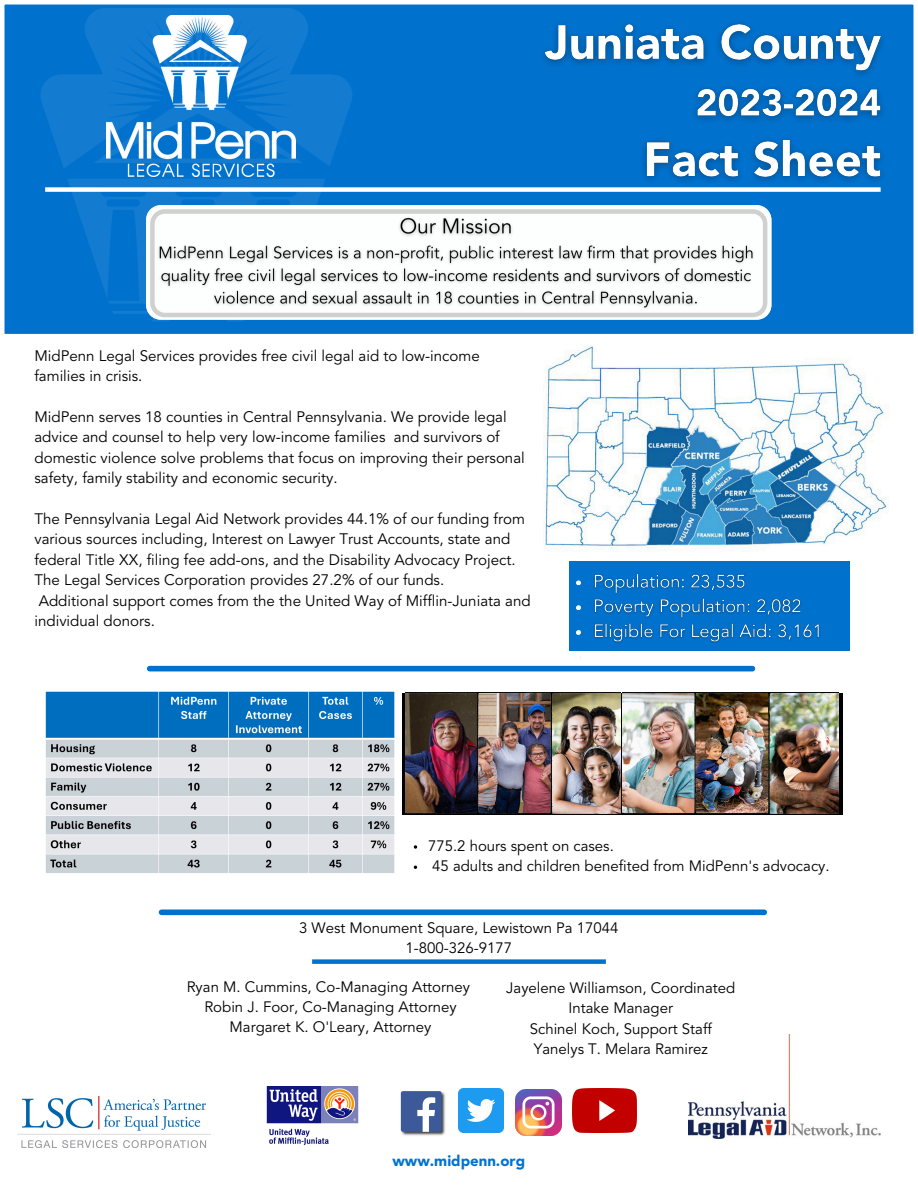
<style>
.page{position:relative;width:918px;height:1188px;background:#fff}
.page>*{position:absolute;margin:0;border:0;box-sizing:border-box;transform-origin:0 0}
.t1{font:15.15px/20.4px "Avenir LT Std";color:#000}
.t2{font:15px/20.2px "Avenir LT Std";color:#000;text-align:center}
.t3{font:900 15px "Avenir LT Std";color:#0072ce}
</style>
<div class="page">
<div style="left:4px;top:4px;width:910px;height:330px;background:#0072ce"></div>
<img style="left:4px;top:8px;width:511px;height:321px">
<img style="left:106px;top:15px;width:189px;height:161px">
<svg style="left:146px;top:205px;width:625px;height:115px"></svg>
<svg style="left:150px;top:209px;width:617px;height:108px;background:#d6d6d4"></svg>
<div style="left:45px;top:187px;width:836px;height:5px;background:#fff"></div>
<img style="left:544px;top:346px;width:345px;height:205px">
<div style="left:570px;top:561px;width:280px;height:89px;background:#0072ce"></div>
<img style="left:571px;top:573px;width:253px;height:94px">
<div style="left:150px;top:666px;width:602px;height:5px;background:#0072ce"></div>
<div style="left:403px;top:693px;width:440px;height:121px;background:linear-gradient(to bottom,#000,#000)"></div>
<img style="left:405px;top:693px;width:216px;height:121px">
<img style="left:623px;top:693px;width:215px;height:121px">
<div style="left:162px;top:910px;width:602px;height:5px;background:#0072ce"></div>
<div style="left:312px;top:959px;width:294px;height:5px;background:#0072ce"></div>
<img style="left:688px;top:1034px;width:193px;height:105px">
<img style="left:17px;top:1096px;width:194px;height:52px">
<img style="left:515px;top:1090px;width:46px;height:45px">
<img style="left:400px;top:1091px;width:46px;height:45px">
<img style="left:458px;top:1088px;width:45px;height:45px">
<img style="left:573px;top:1088px;width:64px;height:45px">
<img style="left:267px;top:1086px;width:92px;height:59px">
<img style="left:45px;top:692px;width:350px;height:181px">
<img style="left:532px;top:13px;width:363px;height:178px">
<img style="left:153px;top:212px;width:607px;height:103px">
<svg style="left:414px;top:845px;width:3px;height:4px"></svg>
<p class="t1" style="left:34px;top:347px;width:447px">MidPenn Legal Services provides free civil legal aid to low-income families in crisis.</p>
<p class="t1" style="left:34px;top:408px;width:492px">MidPenn serves 18 counties in Central Pennsylvania. We provide legal advice and counsel to help very low-income families and survivors of domestic violence solve problems that focus on improving their personal safety, family stability and economic security.</p>
<p class="t1" style="left:34px;top:510px;width:492px">The Pennsylvania Legal Aid Network provides 44.1% of our funding from various sources including, Interest on Lawyer Trust Accounts, state and federal Title XX, filing fee add-ons, and the Disability Advocacy Project.<br>The Legal Services Corporation provides 27.2% of our funds.</p>
<p class="t1" style="left:34px;top:592px;width:498px">Additional support comes from the the United Way of Mifflin-Juniata and individual donors.</p>
<p class="t2" style="left:428px;top:837px;width:187px">775.2 hours spent on cases.</p>
<p class="t2" style="left:432px;top:857px;width:399px">45 adults and children benefited from MidPenn's advocacy.</p>
<p class="t2" style="left:299px;top:919px;width:321px">3 West Monument Square, Lewistown Pa 17044</p>
<p class="t2" style="left:405px;top:939px;width:108px">1-800-326-9177</p>
<p class="t2" style="left:187px;top:978px;width:285px">Ryan M. Cummins, Co-Managing Attorney</p>
<p class="t2" style="left:204px;top:998px;width:254px">Robin J. Foor, Co-Managing Attorney</p>
<p class="t2" style="left:230px;top:1018px;width:203px">Margaret K. O'Leary, Attorney</p>
<p class="t2" style="left:506px;top:979px;width:231px">Jayelene Williamson, Coordinated<br>Intake Manager</p>
<p class="t2" style="left:530px;top:1020px;width:184px">Schinel Koch, Support Staff</p>
<p class="t2" style="left:534px;top:1040px;width:176px">Yanelys T. Melara Ramirez</p>
<p class="t3" style="left:392px;top:1154px;width:134px">www.midpenn.org</p>
</div>
